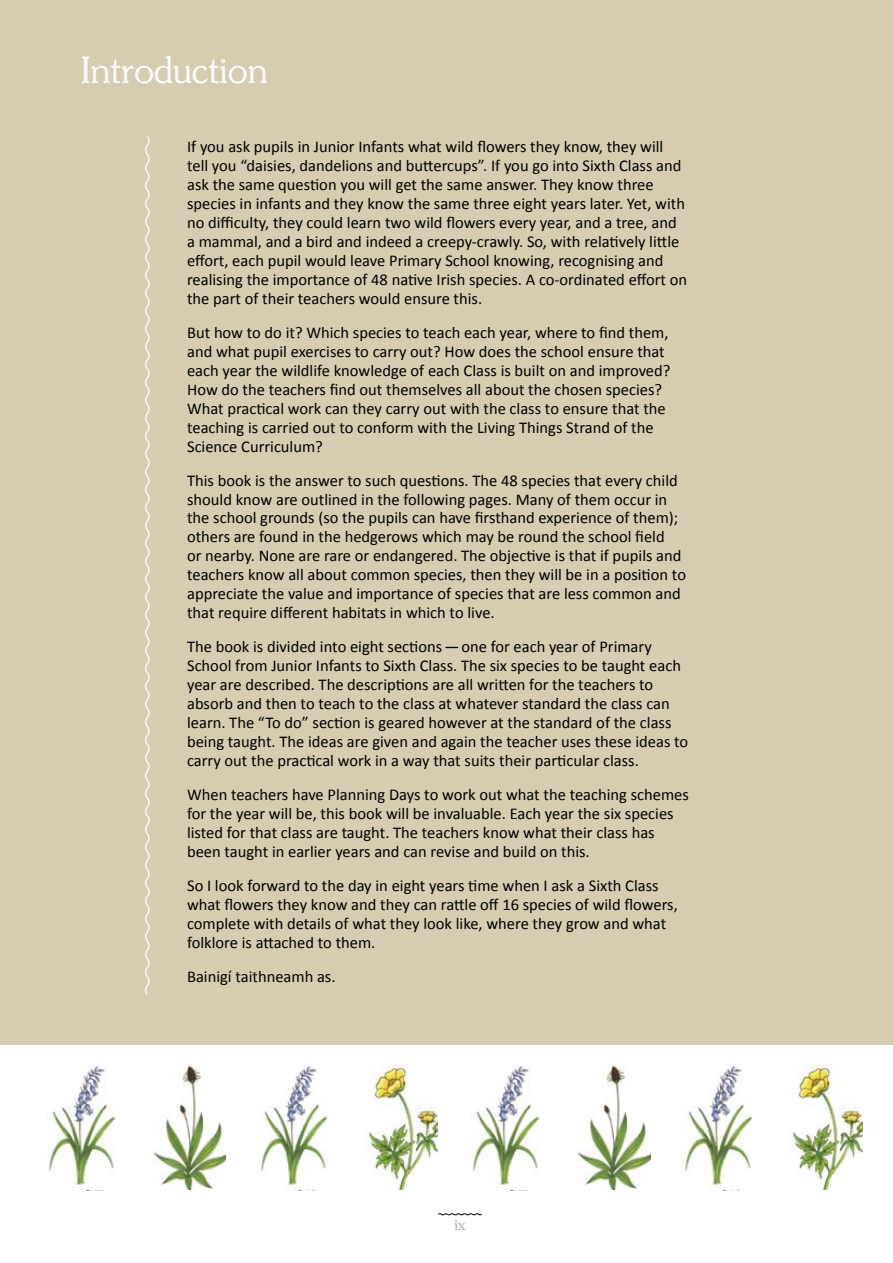
<style>
.page{position:relative;width:893px;height:1263px;background:#fff}
.page>*{position:absolute;margin:0;border:0;box-sizing:border-box;transform-origin:0 0}
.t1{font:300 36px "Souvenir";color:#fff}
.t2{font:16.5px/19px "Calibri";color:#000}
.t3{font:300 15px "Souvenir";color:#a7a9ac}
</style>
<div class="page">
<div style="left:0;top:0;width:893px;height:1044px;background:#d5ccb1"></div>
<svg style="left:438px;top:1213px;width:44px;height:2px"></svg>
<img style="left:46px;top:1066px;width:69px;height:125px">
<img style="left:470px;top:1066px;width:69px;height:125px">
<img style="left:258px;top:1066px;width:69px;height:125px">
<img style="left:683px;top:1065px;width:69px;height:126px">
<img style="left:152px;top:1063px;width:74px;height:126px">
<img style="left:576px;top:1063px;width:74px;height:126px">
<img style="left:364px;top:1063px;width:74px;height:126px">
<img style="left:789px;top:1063px;width:73px;height:126px">
<svg style="left:145px;top:136px;width:5px;height:859px"></svg>
<h1 class="t1" style="left:81px;top:48px;width:189px">Introduction</h1>
<p class="t2" style="left:187px;top:136px;width:501px">If you ask pupils in Junior Infants what wild flowers they know, they will tell you “daisies, dandelions and buttercups”. If you go into Sixth Class and ask the same question you will get the same answer. They know three species in infants and they know the same three eight years later. Yet, with no difficulty, they could learn two wild flowers every year, and a tree, and a mammal, and a bird and indeed a creepy-crawly. So, with relatively little effort, each pupil would leave Primary School knowing, recognising and realising the importance of 48 native Irish species. A co-ordinated effort on the part of their teachers would ensure this.</p>
<p class="t2" style="left:187px;top:322px;width:485px">But how to do it? Which species to teach each year, where to find them, and what pupil exercises to carry out? How does the school ensure that each year the wildlife knowledge of each Class is built on and improved?<br>How do the teachers find out themselves all about the chosen species?<br>What practical work can they carry out with the class to ensure that the teaching is carried out to conform with the Living Things Strand of the Science Curriculum?</p>
<p class="t2" style="left:187px;top:470px;width:500px">This book is the answer to such questions. The 48 species that every child should know are outlined in the following pages. Many of them occur in the school grounds (so the pupils can have firsthand experience of them); others are found in the hedgerows which may be round the school field<br>or nearby. None are rare or endangered. The objective is that if pupils and teachers know all about common species, then they will be in a position to appreciate the value and importance of species that are less common and that require different habitats in which to live.</p>
<p class="t2" style="left:187px;top:636px;width:503px">The book is divided into eight sections—one for each year of Primary School from Junior Infants to Sixth Class. The six species to be taught each year are described. The descriptions are all written for the teachers to absorb and then to teach to the class at whatever standard the class can learn. The “To do” section is geared however at the standard of the class being taught. The ideas are given and again the teacher uses these ideas to carry out the practical work in a way that suits their particular class.</p>
<p class="t2" style="left:187px;top:784px;width:503px">When teachers have Planning Days to work out what the teaching schemes for the year will be, this book will be invaluable. Each year the six species listed for that class are taught. The teachers know what their class has been taught in earlier years and can revise and build on this.</p>
<p class="t2" style="left:187px;top:875px;width:492px">So I look forward to the day in eight years time when I ask a Sixth Class what flowers they know and they can rattle off 16 species of wild flowers, complete with details of what they look like, where they grow and what folklore is attached to them.</p>
<p class="t2" style="left:187px;top:966px;width:150px">Bainigí taithneamh as.</p>
<p class="t3" style="left:454px;top:1216px;width:13px">ix</p>
</div>
